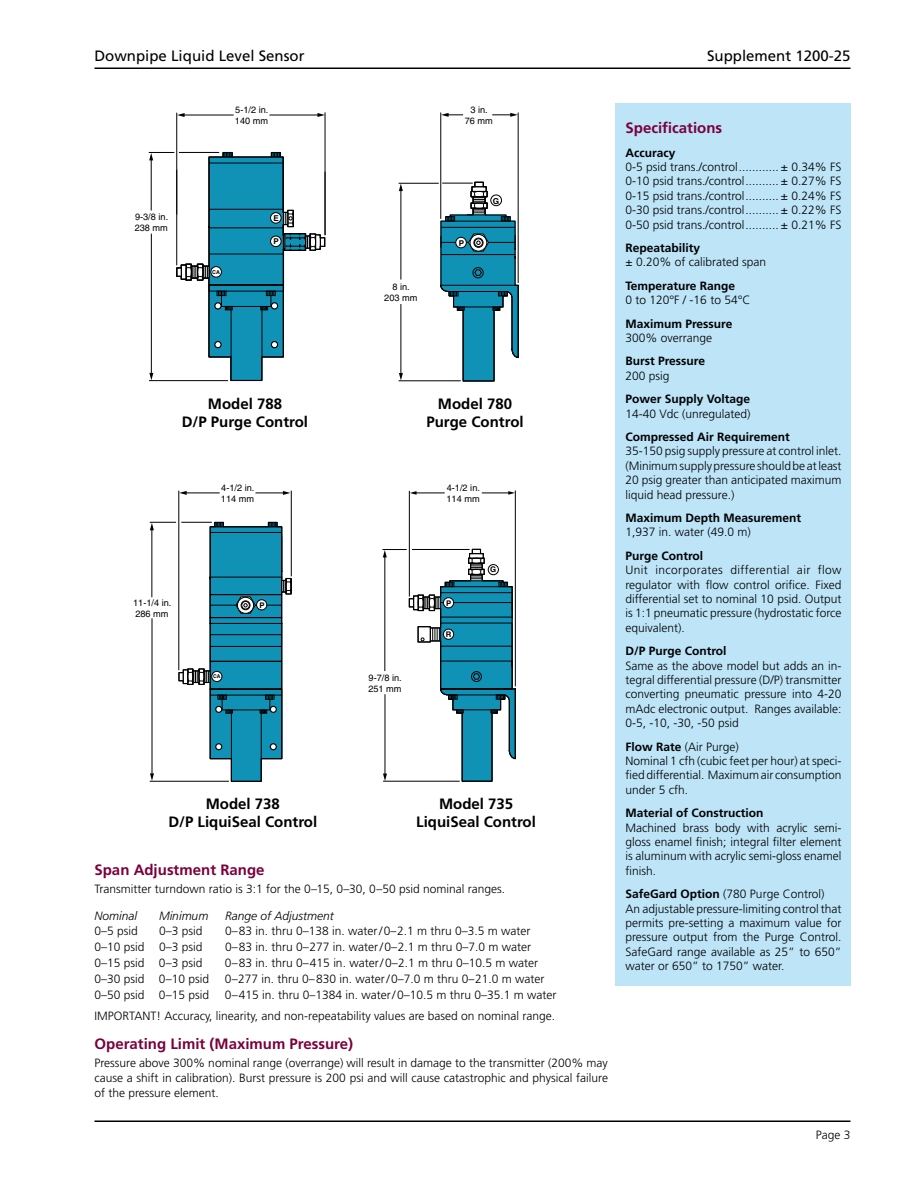
<style>
.page{position:relative;width:918px;height:1188px;background:#fff}
.page>*{position:absolute;margin:0;border:0;box-sizing:border-box;transform-origin:0 0}
.t1{font:700 15px/18px "Frutiger";color:#000;text-align:center}
.t2{font:700 15px "Frutiger";color:#7b003c}
.t3{font:15px "Frutiger";color:#000}
.t4{font:300 12px/14.4px "Frutiger";color:#000;text-align:justify}
.t5{font:700 12px "Frutiger";color:#000}
.t6{font:italic 300 12px "Frutiger";color:#000}
.t7{font:9.15px/10.9px "Helvetica";color:#000}
.t8{font:700 8.1px "Helvetica";color:#000}
.t9{font:700 7.8px "Helvetica";color:#000}
.t10{font:700 5.4px "Helvetica";color:#000}
.t11{font:700 5.1px "Helvetica";color:#000}
.s1{font-weight:700}
</style>
<div class="page">
<hr style="left:441px;top:113px;width:1px;height:106px;background:#000">
<svg style="left:441px;top:113px;width:22px;height:4px"></svg>
<svg style="left:492px;top:113px;width:26px;height:4px"></svg>
<hr style="left:518px;top:113px;width:1px;height:170px;background:#000">
<hr style="left:399px;top:183px;width:40px;height:1px;background:#000">
<hr style="left:401px;top:304px;width:1px;height:71px;background:#000">
<svg style="left:399px;top:373px;width:4px;height:7px"></svg>
<hr style="left:401px;top:189px;width:1px;height:91px;background:#000">
<svg style="left:399px;top:184px;width:4px;height:7px"></svg>
<svg style="left:383px;top:490px;width:133px;height:292px"></svg>
<hr style="left:179px;top:491px;width:1px;height:179px;background:#000">
<hr style="left:185px;top:493px;width:35px;height:1px;background:#000">
<svg style="left:179px;top:491px;width:8px;height:4px"></svg>
<svg style="left:255px;top:491px;width:35px;height:4px"></svg>
<hr style="left:291px;top:491px;width:1px;height:85px;background:#000">
<hr style="left:399px;top:381px;width:62px;height:1px;background:#000">
<hr style="left:325px;top:112px;width:1px;height:123px;background:#000">
<hr style="left:176px;top:113px;width:1px;height:152px;background:#000">
<hr style="left:183px;top:115px;width:51px;height:1px;background:#000">
<svg style="left:177px;top:113px;width:8px;height:4px"></svg>
<hr style="left:269px;top:115px;width:50px;height:1px;background:#000">
<svg style="left:317px;top:113px;width:8px;height:4px"></svg>
<svg style="left:149px;top:151px;width:177px;height:231px"></svg>
<svg style="left:150px;top:521px;width:142px;height:261px"></svg>
<svg style="left:440px;top:181px;width:79px;height:201px"></svg>
<hr style="left:209px;top:163px;width:74px;height:1px;background:#000">
<div style="left:616px;top:104px;width:235px;height:882px;background:#bde4f7"></div>
<hr style="left:94px;top:1120px;width:756px;height:2px;background:#000">
<hr style="left:94px;top:68px;width:756px;height:1px;background:#000">
<p class="t3" style="left:94px;top:47px;width:212px">Downpipe Liquid Level Sensor</p>
<p class="t3" style="left:707px;top:47px;width:145px">Supplement 1200-25</p>
<p class="t7" style="left:135px;top:211px;width:35px">9-3/8 in.<br>238 mm</p>
<p class="t7" style="left:235px;top:104px;width:35px">5-1/2 in.<br>140 mm</p>
<p class="t10" style="left:212px;top:269px;width:9px">CA</p>
<p class="t8" style="left:274px;top:213px;width:7px">E</p>
<p class="t8" style="left:274px;top:237px;width:7px">P</p>
<p class="t1" style="left:182px;top:395px;width:128px">Model 788<br>D/P Purge Control</p>
<p class="t7" style="left:221px;top:482px;width:35px">4-1/2 in.<br>114 mm</p>
<p class="t7" style="left:133px;top:597px;width:40px">11-1/4 in.<br>286 mm</p>
<p class="t11" style="left:213px;top:674px;width:9px">CA</p>
<p class="t9" style="left:259px;top:600px;width:7px">P</p>
<p class="t7" style="left:384px;top:281px;width:35px;text-align:center">8 in.<br>203 mm</p>
<p class="t7" style="left:465px;top:104px;width:30px;text-align:center">3 in.<br>76 mm</p>
<p class="t8" style="left:459px;top:238px;width:7px">P</p>
<p class="t8" style="left:493px;top:196px;width:8px">G</p>
<p class="t7" style="left:368px;top:672px;width:35px">9-7/8 in.<br>251 mm</p>
<p class="t1" style="left:426px;top:395px;width:99px">Model 780<br>Purge Control</p>
<p class="t7" style="left:447px;top:482px;width:35px">4-1/2 in.<br>114 mm</p>
<p class="t9" style="left:446px;top:598px;width:7px">P</p>
<p class="t9" style="left:446px;top:630px;width:7px">R</p>
<p class="t9" style="left:490px;top:565px;width:8px">G</p>
<p class="t1" style="left:168px;top:794px;width:150px">Model 738<br>D/P LiquiSeal Control</p>
<p class="t1" style="left:416px;top:794px;width:121px">Model 735<br>LiquiSeal Control</p>
<p class="t2" style="left:94px;top:861px;width:172px">Span Adjustment Range</p>
<p class="t4" style="left:94px;top:881px;width:412px">Transmitter turndown ratio is 3:1 for the 0–15, 0–30, 0–50 psid nominal ranges.</p>
<p class="t6" style="left:94px;top:909px;width:44px">Nominal</p>
<p class="t6" style="left:159px;top:909px;width:51px">Minimum</p>
<p class="t6" style="left:225px;top:909px;width:110px">Range of Adjustment</p>
<p class="t4" style="left:94px;top:924px;width:45px">0–5 psid</p>
<p class="t4" style="left:159px;top:924px;width:45px">0–3 psid</p>
<p class="t4" style="left:225px;top:924px;width:307px">0–83 in. thru 0–138 in. water/0–2.1 m thru 0–3.5 m water</p>
<p class="t4" style="left:94px;top:940px;width:109px">0–10 psid 0–3 psid</p>
<p class="t4" style="left:225px;top:940px;width:308px">0–83 in. thru 0–277 in. water/0–2.1 m thru 0–7.0 m water</p>
<p class="t4" style="left:94px;top:956px;width:109px">0–15 psid 0–3 psid</p>
<p class="t4" style="left:225px;top:956px;width:315px">0–83 in. thru 0–415 in. water/0–2.1 m thru 0–10.5 m water</p>
<p class="t4" style="left:94px;top:972px;width:116px">0–30 psid 0–10 psid</p>
<p class="t4" style="left:225px;top:972px;width:321px">0–277 in. thru 0–830 in. water/0–7.0 m thru 0–21.0 m water</p>
<p class="t4" style="left:94px;top:988px;width:116px">0–50 psid 0–15 psid</p>
<p class="t4" style="left:94px;top:984px;width:464px;line-height:21.1px;text-align:right">0–415 in. thru 0–1384 in. water/0–10.5 m thru 0–35.1 m water<br>IMPORTANT! Accuracy, linearity, and non-repeatability values are based on nominal range.</p>
<p class="t2" style="left:94px;top:1035px;width:260px">Operating Limit (Maximum Pressure)</p>
<p class="t4" style="left:94px;top:1055px;width:515px;line-height:15px">Pressure above 300% nominal range (overrange) will result in damage to the transmitter (200% may cause a shift in calibration). Burst pressure is 200 psi and will cause catastrophic and physical failure of the pressure element.</p>
<p class="t2" style="left:626px;top:119px;width:98px">Specifications</p>
<p class="t5" style="left:626px;top:145px;width:51px">Accuracy</p>
<p class="t4" style="left:626px;top:160px;width:217px">0-5 psid trans./control............ ± 0.34% FS 0-10 psid trans./control.......... ± 0.27% FS 0-15 psid trans./control.......... ± 0.24% FS 0-30 psid trans./control.......... ± 0.22% FS 0-50 psid trans./control.......... ± 0.21% FS</p>
<p class="t5" style="left:626px;top:241px;width:76px">Repeatability</p>
<p class="t4" style="left:626px;top:255px;width:142px">± 0.20% of calibrated span</p>
<p class="t5" style="left:626px;top:279px;width:111px">Temperature Range</p>
<p class="t4" style="left:626px;top:293px;width:126px">0 to 120°F / -16 to 54°C</p>
<p class="t5" style="left:626px;top:316px;width:108px">Maximum Pressure</p>
<p class="t4" style="left:626px;top:331px;width:88px">300% overrange</p>
<p class="t5" style="left:626px;top:354px;width:81px">Burst Pressure</p>
<p class="t4" style="left:626px;top:368px;width:46px">200 psig</p>
<p class="t5" style="left:626px;top:392px;width:126px">Power Supply Voltage</p>
<p class="t4" style="left:626px;top:406px;width:127px">14-40 Vdc (unregulated)</p>
<p class="t5" style="left:626px;top:430px;width:166px">Compressed Air Requirement</p>
<p class="t4" style="left:626px;top:444px;width:218px">35-150 psig supply pressure at control inlet. (Minimum supply pressure should be at least 20 psig greater than anticipated maximum liquid head pressure.)</p>
<p class="t5" style="left:626px;top:511px;width:177px">Maximum Depth Measurement</p>
<p class="t4" style="left:626px;top:525px;width:127px">1,937 in. water (49.0 m)</p>
<p class="t5" style="left:626px;top:549px;width:79px">Purge Control</p>
<p class="t4" style="left:626px;top:563px;width:218px">Unit incorporates differential air flow regulator with flow control orifice. Fixed differential set to nominal 10 psid. Output is 1:1 pneumatic pressure (hydrostatic force equivalent).</p>
<p class="t5" style="left:626px;top:644px;width:103px">D/P Purge Control</p>
<p class="t4" style="left:626px;top:658px;width:218px">Same as the above model but adds an in&shy;tegral differential pressure (D/P) transmitter converting pneumatic pressure into 4-20 mAdc electronic output. Ranges available:<br>0-5, -10, -30, -50 psid</p>
<p class="t4" style="left:626px;top:739px;width:218px;text-align:left"><span class="s1">Flow Rate</span> (Air Purge)<br>Nominal 1 cfh (cubic feet per hour) at speci&shy;fied differential. Maximum air consumption under 5 cfh.</p>
<p class="t5" style="left:626px;top:806px;width:140px">Material of Construction</p>
<p class="t4" style="left:626px;top:820px;width:218px">Machined brass body with acrylic semi&shy;gloss enamel finish; integral filter element is aluminum with acrylic semi-gloss enamel finish.</p>
<p class="t4" style="left:626px;top:887px;width:217px;text-align:left"><span class="s1">SafeGard Option</span> (780 Purge Control)<br>An adjustable pressure-limiting control that permits pre-setting a maximum value for pressure output from the Purge Control.<br>SafeGard range available as 25” to 650” water or 650” to 1750” water.</p>
<p class="t4" style="left:816px;top:1128px;width:36px">Page 3</p>
</div>
